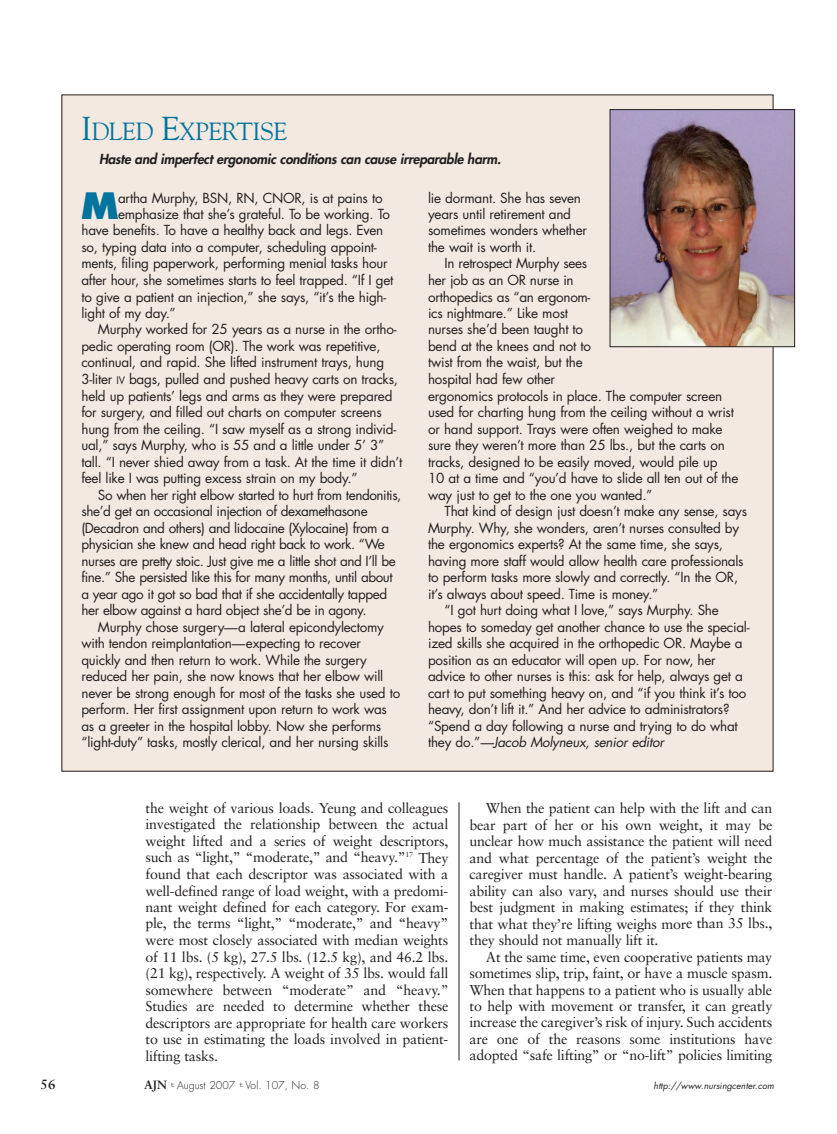
<style>
.page{position:relative;width:837px;height:1134px;background:#fff}
.page>*{position:absolute;margin:0;border:0;box-sizing:border-box;transform-origin:0 0}
.t1{font:800 35.4px "Futura";color:#00749c}
.t2{font:24.75px "Goudy";letter-spacing:-.02em;color:#00749c}
.t3{font:14.25px/16.5px "Sabon";letter-spacing:-.015em;color:#231f20;text-align:justify}
.t4{font:13.5px/16.5px "Futura";letter-spacing:-.02em;color:#231f20}
.t5{font:italic 800 13.5px "Futura";letter-spacing:-.015em;color:#231f20}
.t6{font:italic 13.5px "Futura";letter-spacing:-.02em;color:#231f20}
.t7{font:700 13.5px "Sabon";color:#231f20}
.t8{font:300 10.5px "Futura";color:#231f20}
.t9{font:italic 9px "Futura";color:#231f20}
.s1{font-size:33px}
.s2{font-style:normal}
.s3{font-size:10.2px}
.s4{font-family:"Sabon";font-weight:700;font-size:12px}
.s5{font-family:"Courier";font-weight:400;font-size:7.5px}
</style>
<div class="page">
<hr style="left:459px;top:802px;width:1px;height:258px;background:#231f20">
<div style="left:62px;top:95px;width:711px;height:676px;background:#f4e9e0"></div>
<img style="left:612px;top:111px;width:181px;height:234px">
<div style="left:610px;top:109px;width:185px;height:238px;border:1px solid #231f20"></div>
<h2 class="t2" style="left:81px;top:117px;width:208px"><span class="s1">I</span>DLED <span class="s1">E</span>XPERTISE</h2>
<p class="t5" style="left:99px;top:153px;width:404px">Haste and imperfect ergonomic conditions can cause irreparable harm.</p>
<p class="t4" style="left:428px;top:190px;width:160px">lie dormant. She has seven years until retirement and sometimes wonders whether the wait is worth it.</p>
<p class="t4" style="left:428px;top:256px;width:312px;text-indent:16px">In retrospect Murphy sees<br>her job as an OR nurse in<br>orthopedics as “an ergonom-<br>ics nightmare.” Like most<br>nurses she’d been taught to<br>bend at the knees and not to<br>twist from the waist, but the<br>hospital had few other<br>ergonomics protocols in place. The computer screen used for charting hung from the ceiling without a wrist or hand support. Trays were often weighed to make sure they weren’t more than 25 lbs., but the carts on tracks, designed to be easily moved, would pile up<br>10 at a time and “you’d have to slide all ten out of the way just to get to the one you wanted.”</p>
<p class="t4" style="left:445px;top:504px;width:304px">That kind of design just doesn’t make any sense, says</p>
<p class="t4" style="left:428px;top:520px;width:312px">Murphy. Why, she wonders, aren’t nurses consulted by</p>
<p class="t4" style="left:428px;top:537px;width:296px">the ergonomics experts? At the same time, she says,</p>
<p class="t4" style="left:428px;top:553px;width:317px">having more staff would allow health care professionals</p>
<p class="t4" style="left:428px;top:570px;width:312px">to perform tasks more slowly and correctly. “In the OR,</p>
<p class="t4" style="left:428px;top:586px;width:232px">it’s always about speed. Time is money.”</p>
<p class="t4" style="left:445px;top:603px;width:276px">“I got hurt doing what I love,” says Murphy. She</p>
<p class="t4" style="left:428px;top:619px;width:323px">hopes to someday get another chance to use the special-</p>
<p class="t4" style="left:428px;top:636px;width:316px">ized skills she acquired in the orthopedic OR. Maybe a</p>
<p class="t4" style="left:428px;top:652px;width:289px">position as an educator will open up. For now, her</p>
<p class="t4" style="left:428px;top:669px;width:316px">advice to other nurses is this: ask for help, always get a</p>
<p class="t4" style="left:428px;top:685px;width:320px">cart to put something heavy on, and “if you think it’s too</p>
<p class="t4" style="left:428px;top:702px;width:303px">heavy, don’t lift it.” And her advice to administrators?</p>
<p class="t4" style="left:428px;top:718px;width:311px">“Spend a day following a nurse and trying to do what</p>
<p class="t6" style="left:428px;top:736px;width:237px"><span class="s2">they do.”</span>—Jacob Molyneux, senior editor</p>
<h1 class="t1" style="left:81px;top:190px;width:40px">M</h1>
<p class="t4" style="left:118px;top:190px;width:266px">artha Murphy, BSN, RN, CNOR, is at pains to</p>
<p class="t4" style="left:118px;top:207px;width:274px">emphasize that she’s grateful. To be working. To</p>
<p class="t4" style="left:81px;top:223px;width:303px">have benefits. To have a healthy back and legs. Even</p>
<p class="t4" style="left:81px;top:240px;width:297px">so, typing data into a computer, scheduling appoint-</p>
<p class="t4" style="left:81px;top:256px;width:308px">ments, filing paperwork, performing menial tasks hour</p>
<p class="t4" style="left:81px;top:273px;width:313px">after hour, she sometimes starts to feel trapped. “If I get</p>
<p class="t4" style="left:81px;top:289px;width:306px">to give a patient an injection,” she says, “it’s the high-</p>
<p class="t4" style="left:81px;top:306px;width:96px">light of my day.”</p>
<p class="t4" style="left:98px;top:322px;width:300px">Murphy worked for 25 years as a nurse in the ortho-</p>
<p class="t4" style="left:81px;top:339px;width:301px">pedic operating room (OR). The work was repetitive,</p>
<p class="t4" style="left:81px;top:355px;width:304px">continual, and rapid. She lifted instrument trays, hung</p>
<p class="t4" style="left:81px;top:372px;width:318px">3-liter <span class="s3">IV</span> bags, pulled and pushed heavy carts on tracks,</p>
<p class="t4" style="left:81px;top:388px;width:313px">held up patients’ legs and arms as they were prepared</p>
<p class="t4" style="left:81px;top:405px;width:302px">for surgery, and filled out charts on computer screens</p>
<p class="t4" style="left:81px;top:421px;width:316px">hung from the ceiling. “I saw myself as a strong individ-</p>
<p class="t4" style="left:81px;top:438px;width:304px">ual,” says Murphy, who is 55 and a little under 5’ 3”</p>
<p class="t4" style="left:81px;top:454px;width:322px">tall. “I never shied away from a task. At the time it didn’t</p>
<p class="t4" style="left:81px;top:471px;width:278px">feel like I was putting excess strain on my body.”</p>
<p class="t4" style="left:98px;top:487px;width:305px">So when her right elbow started to hurt from tendonitis,</p>
<p class="t4" style="left:81px;top:504px;width:288px">she’d get an occasional injection of dexamethasone</p>
<p class="t4" style="left:81px;top:520px;width:309px">(Decadron and others) and lidocaine (Xylocaine) from a</p>
<p class="t4" style="left:81px;top:537px;width:305px">physician she knew and head right back to work. “We</p>
<p class="t4" style="left:81px;top:553px;width:316px">nurses are pretty stoic. Just give me a little shot and I’ll be</p>
<p class="t4" style="left:81px;top:570px;width:313px">fine.” She persisted like this for many months, until about</p>
<p class="t4" style="left:81px;top:586px;width:307px">a year ago it got so bad that if she accidentally tapped</p>
<p class="t4" style="left:81px;top:603px;width:287px">her elbow against a hard object she’d be in agony.</p>
<p class="t4" style="left:98px;top:619px;width:287px">Murphy chose surgery—a lateral epicondylectomy</p>
<p class="t4" style="left:81px;top:636px;width:281px">with tendon reimplantation—expecting to recover</p>
<p class="t4" style="left:81px;top:652px;width:287px">quickly and then return to work. While the surgery</p>
<p class="t4" style="left:81px;top:669px;width:303px">reduced her pain, she now knows that her elbow will</p>
<p class="t4" style="left:81px;top:685px;width:320px">never be strong enough for most of the tasks she used to</p>
<p class="t4" style="left:81px;top:702px;width:307px">perform. Her first assignment upon return to work was</p>
<p class="t4" style="left:81px;top:718px;width:301px">as a greeter in the hospital lobby. Now she performs</p>
<p class="t4" style="left:81px;top:735px;width:309px">“light-duty” tasks, mostly clerical, and her nursing skills</p>
<p class="t3" style="left:145px;top:801px;width:305px">the weight of various loads. Yeung and colleagues investigated the relationship between the actual weight lifted and a series of weight descriptors, such as “light,” “moderate,” and “heavy.”<sup>17</sup> They found that each descriptor was associated with a well-defined range of load weight, with a predomi&shy;nant weight defined for each category. For exam&shy;ple, the terms “light,” “moderate,” and “heavy” were most closely associated with median weights of 11 lbs. (5 kg), 27.5 lbs. (12.5 kg), and 46.2 lbs. (21 kg), respectively. A weight of 35 lbs. would fall somewhere between “moderate” and “heavy.” Studies are needed to determine whether these descriptors are appropriate for health care workers to use in estimating the loads involved in patient&shy;lifting tasks.</p>
<p class="t3" style="left:469px;top:801px;width:304px;text-indent:17px">When the patient can help with the lift and can bear part of her or his own weight, it may be unclear how much assistance the patient will need and what percentage of the patient’s weight the caregiver must handle. A patient’s weight-bearing ability can also vary, and nurses should use their best judgment in making estimates; if they think that what they’re lifting weighs more than 35 lbs., they should not manually lift it.</p>
<p class="t3" style="left:469px;top:949px;width:304px;text-indent:17px">At the same time, even cooperative patients may sometimes slip, trip, faint, or have a muscle spasm.<br>When that happens to a patient who is usually able to help with movement or transfer, it can greatly increase the caregiver’s risk of injury. Such accidents are one of the reasons some institutions have adopted “safe lifting” or “no-lift” policies limiting</p>
<p class="t7" style="left:40px;top:1079px;width:17px">56</p>
<p class="t8" style="left:144px;top:1080px;width:177px"><span class="s4">AJN</span> <span class="s5">t</span> August 2007 <span class="s5">t</span> Vol. 107, No. 8</p>
<p class="t9" style="left:654px;top:1082px;width:122px">http://www.nursingcenter.com</p>
</div>
